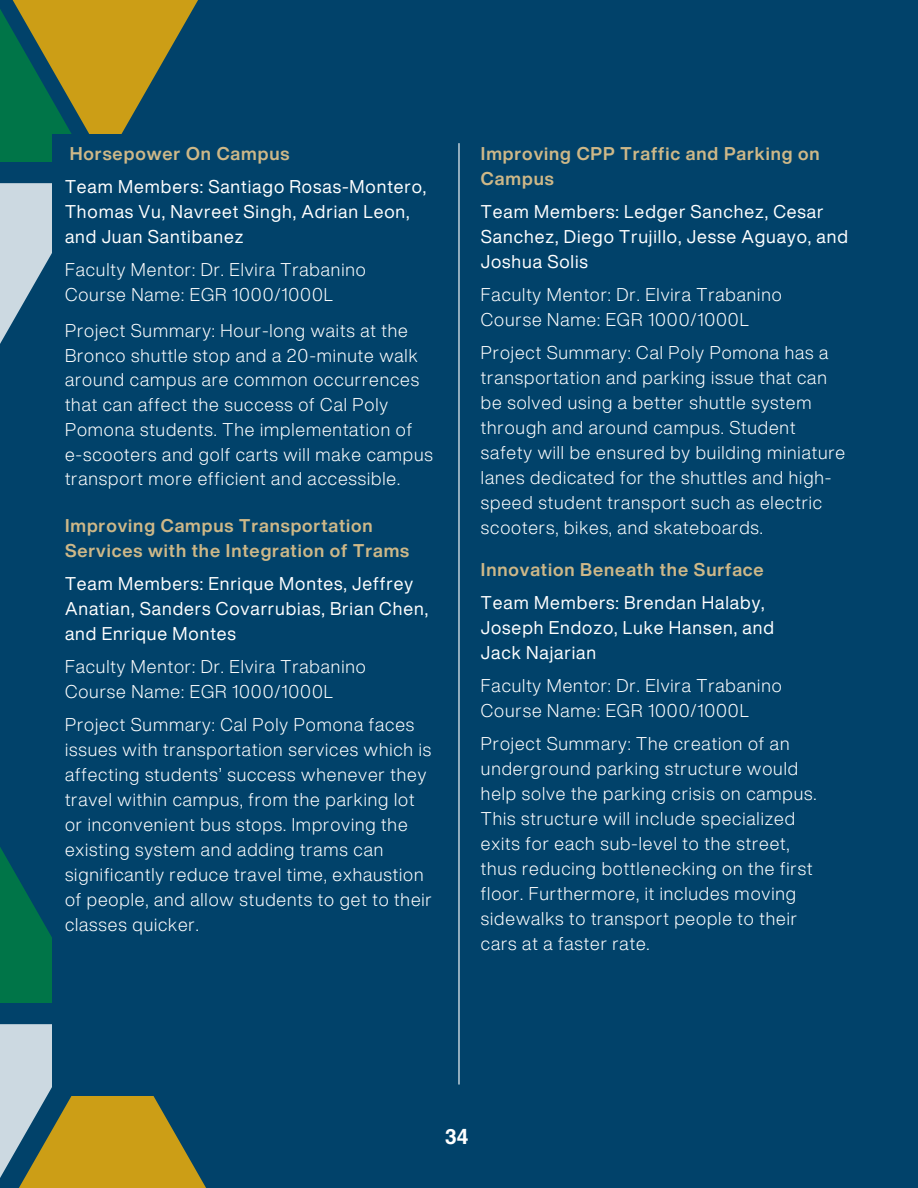
<style>
.page{position:relative;width:918px;height:1188px;background:#01426a}
.page>*{position:absolute;margin:0;border:0;box-sizing:border-box;transform-origin:0 0}
.t1{font:700 21px "Helvetica LT Pro";color:#fff}
.t2{font:300 18px/25px "Helvetica Now Display";letter-spacing:.05em;color:#fff}
.t3{font:18px/25px "Helvetica Now Display";letter-spacing:.05em;color:#fff}
.t4{font:700 18px/25px "Helvetica Now Display";letter-spacing:.05em;color:#ceb888}
</style>
<div class="page">
<hr style="left:458px;top:143px;width:2px;height:942px;background:#fff">
<svg style="left:0;top:847px;width:52px;height:156px;fill:#007548"></svg>
<svg style="left:0;top:1024px;width:5px;height:154px"></svg>
<svg style="left:5px;top:1024px;width:201px;height:164px"></svg>
<svg style="left:88px;top:0;width:110px;height:134px"></svg>
<svg style="left:0;top:0;width:88px;height:162px"></svg>
<svg style="left:0;top:183px;width:52px;height:161px;fill:#ccd9e1"></svg>
<div style="left:53px;top:134px;width:324px;height:205px;background:#01426a"></div>
<div style="left:53px;top:899px;width:324px;height:197px;background:#01426a"></div>
<h1 class="t4" style="left:70px;top:141px;width:221px">Horsepower On Campus</h1>
<p class="t3" style="left:65px;top:174px;width:363px">Team Members: Santiago Rosas-Montero,<br>Thomas Vu, Navreet Singh, Adrian Leon, and Juan Santibanez</p>
<p class="t2" style="left:65px;top:257px;width:302px">Faculty Mentor: Dr. Elvira Trabanino</p>
<p class="t2" style="left:65px;top:282px;width:270px">Course Name: EGR 1000/1000L</p>
<p class="t2" style="left:65px;top:318px;width:356px">Project Summary: Hour-long waits at the Bronco shuttle stop and a 20-minute walk around campus are common occurrences that can affect the success of Cal Poly Pomona students. The implementation of</p>
<p class="t2" style="left:65px;top:442px;width:369px">e-scooters and golf carts will make campus transport more efficient and accessible.</p>
<p class="t4" style="left:65px;top:512px;width:346px">Improving Campus Transportation<br>Services with the Integration of Trams</p>
<p class="t3" style="left:65px;top:570px;width:365px">Team Members: Enrique Montes, Jeffrey<br>Anatian, Sanders Covarrubias, Brian Chen, and Enrique Montes</p>
<p class="t2" style="left:65px;top:653px;width:302px">Faculty Mentor: Dr. Elvira Trabanino</p>
<h1 class="t2" style="left:65px;top:678px;width:270px">Course Name: EGR 1000/1000L</h1>
<p class="t2" style="left:65px;top:711px;width:368px">Project Summary: Cal Poly Pomona faces issues with transportation services which is affecting students’ success whenever they travel within campus, from the parking lot or inconvenient bus stops. Improving the existing system and adding trams can significantly reduce travel time, exhaustion of people, and allow students to get to their classes quicker.</p>
<h1 class="t4" style="left:481px;top:141px;width:340px">Improving CPP Traffic and Parking on<br>Campus</h1>
<p class="t3" style="left:481px;top:199px;width:369px">Team Members: Ledger Sanchez, Cesar<br>Sanchez, Diego Trujillo, Jesse Aguayo, and<br>Joshua Solis</p>
<p class="t2" style="left:481px;top:282px;width:302px">Faculty Mentor: Dr. Elvira Trabanino</p>
<p class="t2" style="left:481px;top:307px;width:270px">Course Name: EGR 1000/1000L</p>
<p class="t2" style="left:481px;top:340px;width:366px">Project Summary: Cal Poly Pomona has a transportation and parking issue that can be solved using a better shuttle system through and around campus. Student safety will be ensured by building miniature lanes dedicated for the shuttles and high&shy;speed student transport such as electric scooters, bikes, and skateboards.</p>
<p class="t4" style="left:481px;top:557px;width:284px">Innovation Beneath the Surface</p>
<p class="t3" style="left:481px;top:590px;width:294px">Team Members: Brendan Halaby,<br>Joseph Endozo, Luke Hansen, and<br>Jack Najarian</p>
<p class="t2" style="left:481px;top:673px;width:302px">Faculty Mentor: Dr. Elvira Trabanino</p>
<p class="t2" style="left:481px;top:698px;width:270px">Course Name: EGR 1000/1000L</p>
<p class="t2" style="left:481px;top:731px;width:337px">Project Summary: The creation of an underground parking structure would help solve the parking crisis on campus.<br>This structure will include specialized exits for each sub-level to the street, thus reducing bottlenecking on the first floor. Furthermore, it includes moving sidewalks to transport people to their cars at a faster rate.</p>
<h1 class="t1" style="left:445px;top:1129px;width:25px">34</h1>
</div>
